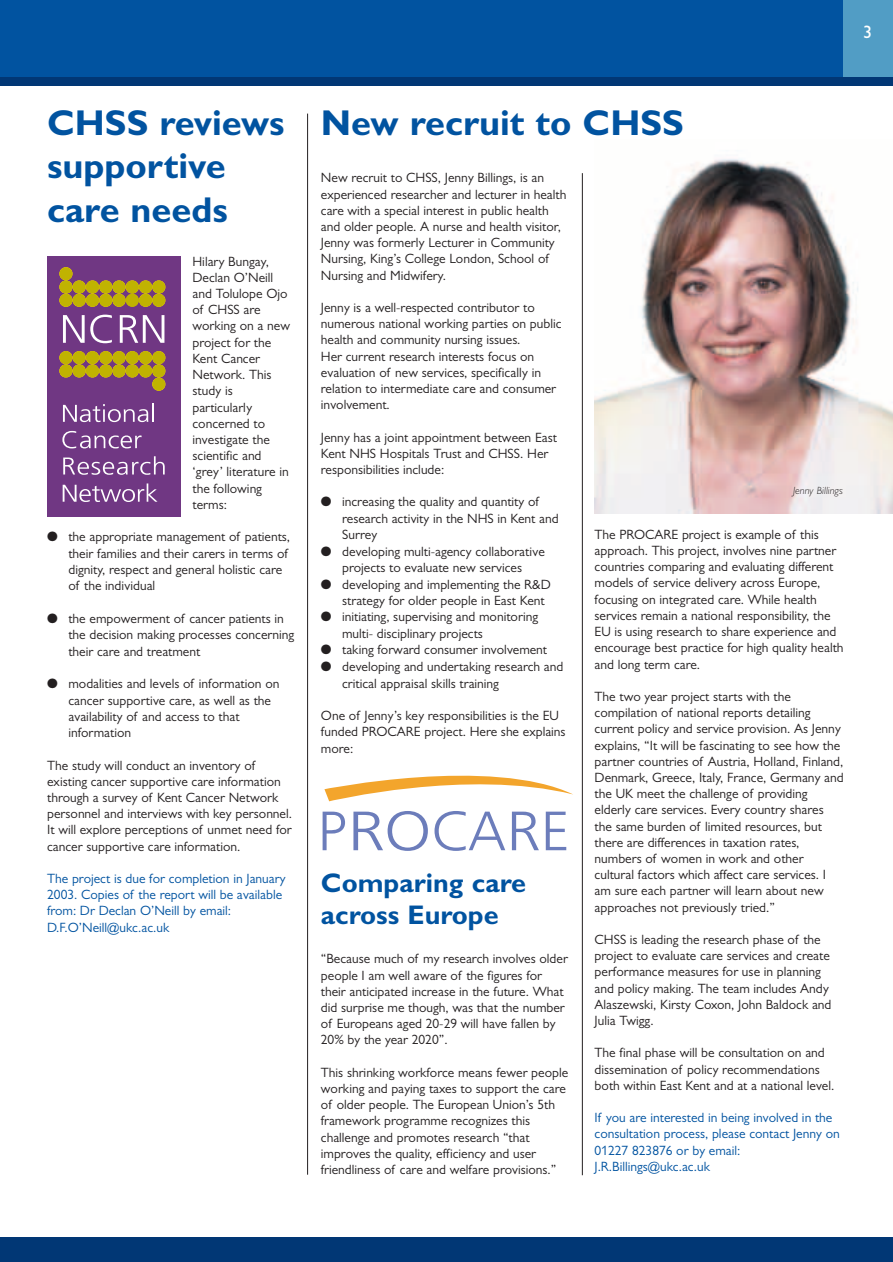
<style>
.page{position:relative;width:893px;height:1262px;background:#fff}
.page>*{position:absolute;margin:0;border:0;box-sizing:border-box;transform-origin:0 0}
.t1{font:700 36px/43.2px "Gill Alt One";color:#0153a0}
.t2{font:700 27px/32.4px "Gill Alt One";color:#0153a0}
.t3{font:18px "Gill Alt One";color:#fff}
.t4{font:13.5px/16.2px "Gill Alt One";color:#231f20}
.t5{font:13.5px/16.2px "Gill Alt One";color:#0153a0}
.t6{font:italic 300 10.5px "Gill Alt One";color:#231f20}
</style>
<div class="page">
<img style="left:594px;top:159px;width:298px;height:354px">
<div style="left:0;top:1px;width:892px;height:85px;background:#013775"></div>
<div style="left:0;top:0;width:892px;height:77px;background:#519dc5"></div>
<div style="left:0;top:1237px;width:892px;height:25px;background:#013775"></div>
<div style="left:0;top:0;width:842px;height:77px;background:#0153a0"></div>
<hr style="left:307px;top:114px;width:1px;height:1060px;background:#231f20">
<hr style="left:582px;top:173px;width:1px;height:1002px;background:#231f20">
<div style="left:47px;top:256px;width:133px;height:261px;background:#703783"></div>
<svg style="left:63px;top:314px;width:49px;height:29px"></svg>
<svg style="left:120px;top:315px;width:44px;height:28px"></svg>
<svg style="left:63px;top:403px;width:91px;height:19px"></svg>
<svg style="left:62px;top:431px;width:80px;height:17px"></svg>
<svg style="left:63px;top:456px;width:102px;height:19px"></svg>
<svg style="left:63px;top:483px;width:94px;height:19px"></svg>
<div style="left:59px;top:267px;width:14px;height:13px;background:#c0b301;border-radius:50%"></div>
<div style="left:59px;top:280px;width:14px;height:14px;background:#c0b301;border-radius:50%"></div>
<div style="left:59px;top:294px;width:14px;height:13px;background:#c0b301;border-radius:50%"></div>
<div style="left:73px;top:280px;width:13px;height:14px;background:#c0b301;border-radius:50%"></div>
<div style="left:73px;top:294px;width:13px;height:13px;background:#c0b301;border-radius:50%"></div>
<div style="left:86px;top:280px;width:13px;height:14px;background:#c0b301;border-radius:50%"></div>
<div style="left:86px;top:294px;width:13px;height:13px;background:#c0b301;border-radius:50%"></div>
<div style="left:99px;top:280px;width:13px;height:14px;background:#c0b301;border-radius:50%"></div>
<div style="left:99px;top:294px;width:13px;height:13px;background:#c0b301;border-radius:50%"></div>
<div style="left:112px;top:280px;width:14px;height:14px;background:#c0b301;border-radius:50%"></div>
<div style="left:112px;top:294px;width:14px;height:13px;background:#c0b301;border-radius:50%"></div>
<div style="left:126px;top:280px;width:13px;height:14px;background:#c0b301;border-radius:50%"></div>
<div style="left:126px;top:294px;width:13px;height:13px;background:#c0b301;border-radius:50%"></div>
<div style="left:139px;top:280px;width:13px;height:14px;background:#c0b301;border-radius:50%"></div>
<div style="left:139px;top:294px;width:13px;height:13px;background:#c0b301;border-radius:50%"></div>
<div style="left:152px;top:280px;width:13px;height:14px;background:#c0b301;border-radius:50%"></div>
<div style="left:152px;top:294px;width:13px;height:13px;background:#c0b301;border-radius:50%"></div>
<div style="left:59px;top:351px;width:14px;height:13px;background:#c0b301;border-radius:50%"></div>
<div style="left:59px;top:364px;width:14px;height:13px;background:#c0b301;border-radius:50%"></div>
<div style="left:73px;top:351px;width:13px;height:13px;background:#c0b301;border-radius:50%"></div>
<div style="left:73px;top:364px;width:13px;height:13px;background:#c0b301;border-radius:50%"></div>
<div style="left:86px;top:351px;width:13px;height:13px;background:#c0b301;border-radius:50%"></div>
<div style="left:86px;top:364px;width:13px;height:13px;background:#c0b301;border-radius:50%"></div>
<div style="left:99px;top:351px;width:13px;height:13px;background:#c0b301;border-radius:50%"></div>
<div style="left:99px;top:364px;width:13px;height:13px;background:#c0b301;border-radius:50%"></div>
<div style="left:112px;top:351px;width:14px;height:13px;background:#c0b301;border-radius:50%"></div>
<div style="left:112px;top:364px;width:14px;height:13px;background:#c0b301;border-radius:50%"></div>
<div style="left:126px;top:351px;width:13px;height:13px;background:#c0b301;border-radius:50%"></div>
<div style="left:126px;top:364px;width:13px;height:13px;background:#c0b301;border-radius:50%"></div>
<div style="left:139px;top:351px;width:13px;height:13px;background:#c0b301;border-radius:50%"></div>
<div style="left:139px;top:364px;width:13px;height:13px;background:#c0b301;border-radius:50%"></div>
<div style="left:152px;top:351px;width:13px;height:13px;background:#c0b301;border-radius:50%"></div>
<div style="left:152px;top:364px;width:13px;height:13px;background:#c0b301;border-radius:50%"></div>
<div style="left:152px;top:377px;width:13px;height:14px;background:#c0b301;border-radius:50%"></div>
<svg style="left:322px;top:811px;width:23px;height:39px"></svg>
<svg style="left:353px;top:811px;width:75px;height:40px"></svg>
<svg style="left:434px;top:811px;width:71px;height:40px"></svg>
<svg style="left:512px;top:811px;width:27px;height:39px"></svg>
<svg style="left:545px;top:811px;width:21px;height:39px"></svg>
<svg style="left:324px;top:775px;width:249px;height:26px"></svg>
<h3 class="t3" style="left:863px;top:25px;width:10px">3</h3>
<h1 class="t1" style="left:47px;top:105px;width:239px">CHSS reviews supportive care needs</h1>
<p class="t4" style="left:192px;top:254px;width:99px">Hilary Bungay,<br>Declan O’Neill and Tolulope Ojo of CHSS are working on a new project for the<br>Kent Cancer<br>Network. This study is particularly concerned to investigate the scientific and ‘grey’ literature in the following terms:</p>
<p class="t4" style="left:68px;top:530px;width:223px;text-indent:-21px">● the appropriate management of patients, their families and their carers in terms of dignity, respect and general holistic care of the individual</p>
<p class="t4" style="left:68px;top:611px;width:227px;text-indent:-21px">● the empowerment of cancer patients in the decision making processes concerning their care and treatment</p>
<p class="t4" style="left:68px;top:676px;width:212px;text-indent:-21px">● modalities and levels of information on cancer supportive care, as well as the availability of and access to that information</p>
<p class="t4" style="left:47px;top:758px;width:246px">The study will conduct an inventory of existing cancer supportive care information through a survey of Kent Cancer Network personnel and interviews with key personnel.<br>It will explore perceptions of unmet need for cancer supportive care information.</p>
<p class="t5" style="left:47px;top:871px;width:240px">The project is due for completion in January 2003. Copies of the report will be available from: Dr Declan O’Neill by email:<br>D.F.O’Neill@ukc.ac.uk</p>
<h1 class="t1" style="left:321px;top:105px;width:364px">New recruit to CHSS</h1>
<p class="t4" style="left:321px;top:171px;width:247px">New recruit to CHSS, Jenny Billings, is an experienced researcher and lecturer in health care with a special interest in public health and older people. A nurse and health visitor, Jenny was formerly Lecturer in Community Nursing, King’s College London, School of Nursing and Midwifery.</p>
<p class="t4" style="left:321px;top:301px;width:242px">Jenny is a well-respected contributor to numerous national working parties on public health and community nursing issues.<br>Her current research interests focus on evaluation of new services, specifically in relation to intermediate care and consumer involvement.</p>
<p class="t4" style="left:321px;top:430px;width:237px">Jenny has a joint appointment between East<br>Kent NHS Hospitals Trust and CHSS. Her responsibilities include:</p>
<p class="t4" style="left:342px;top:495px;width:218px;text-indent:-21px">● increasing the quality and quantity of research activity in the NHS in Kent and<br>Surrey</p>
<p class="t4" style="left:321px;top:544px;width:225px;line-height:16.6px;text-align:center">● developing multi-agency collaborative projects to evaluate new services</p>
<p class="t4" style="left:342px;top:577px;width:210px;line-height:16.6px;text-indent:-21px">● developing and implementing the R&amp;D strategy for older people in East Kent</p>
<p class="t4" style="left:342px;top:610px;width:197px;line-height:16.6px;text-indent:-21px">● initiating, supervising and monitoring multi- disciplinary projects</p>
<p class="t4" style="left:321px;top:643px;width:228px">● taking forward consumer involvement</p>
<p class="t4" style="left:342px;top:659px;width:223px;line-height:16.6px;text-indent:-21px">● developing and undertaking research and critical appraisal skills training</p>
<p class="t4" style="left:321px;top:709px;width:246px">One of Jenny’s key responsibilities is the EU funded PROCARE project. Here she explains more:</p>
<h2 class="t2" style="left:321px;top:868px;width:207px">Comparing care across Europe</h2>
<p class="t4" style="left:321px;top:952px;width:248px">“Because much of my research involves older people I am well aware of the figures for their anticipated increase in the future. What did surprise me though, was that the number of Europeans aged 20-29 will have fallen by 20% by the year 2020”.</p>
<p class="t4" style="left:321px;top:1065px;width:249px">This shrinking workforce means fewer people working and paying taxes to support the care of older people. The European Union’s 5th framework programme recognizes this challenge and promotes research “that improves the quality, efficiency and user friendliness of care and welfare provisions.”</p>
<p class="t6" style="left:793px;top:487px;width:51px">Jenny Billings</p>
<p class="t4" style="left:594px;top:527px;width:250px">The PROCARE project is example of this approach. This project, involves nine partner countries comparing and evaluating different models of service delivery across Europe, focusing on integrated care. While health services remain a national responsibility, the EU is using research to share experience and encourage best practice for high quality health and long term care.</p>
<p class="t4" style="left:594px;top:689px;width:251px">The two year project starts with the compilation of national reports detailing current policy and service provision. As Jenny explains, “It will be fascinating to see how the partner countries of Austria, Holland, Finland, Denmark, Greece, Italy, France, Germany and the UK meet the challenge of providing elderly care services. Every country shares the same burden of limited resources, but there are differences in taxation rates, numbers of women in work and other cultural factors which affect care services. I am sure each partner will learn about new approaches not previously tried.”</p>
<p class="t4" style="left:594px;top:932px;width:238px">CHSS is leading the research phase of the project to evaluate care services and create performance measures for use in planning and policy making. The team includes Andy Alaszewski, Kirsty Coxon, John Baldock and Julia Twigg.</p>
<p class="t4" style="left:594px;top:1046px;width:241px">The final phase will be consultation on and dissemination of policy recommendations both within East Kent and at a national level.</p>
<p class="t5" style="left:594px;top:1110px;width:247px">If you are interested in being involved in the consultation process, please contact Jenny on 01227 823876 or by email:<br>J.R.Billings@ukc.ac.uk</p>
</div>
